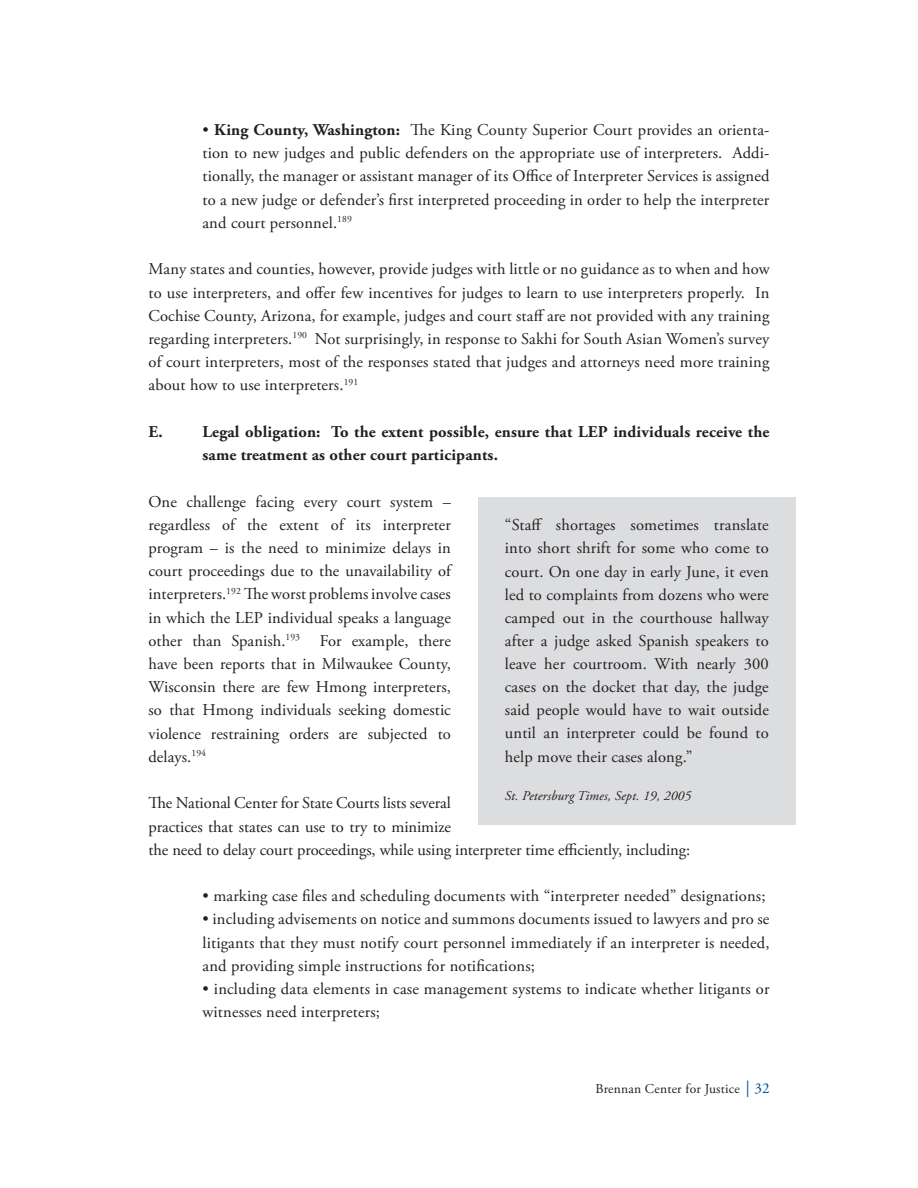
<style>
.page{position:relative;width:918px;height:1188px;background:#fff}
.page>*{position:absolute;margin:0;border:0;box-sizing:border-box;transform-origin:0 0}
.t1{font:16.5px/23.2px "Adobe Garamond Pro";letter-spacing:.01em;color:#231f20;text-align:justify}
.t2{font:700 16.5px/23.2px "Adobe Garamond Pro";letter-spacing:.01em;color:#231f20}
.t3{font:italic 13.5px "Adobe Garamond Pro";letter-spacing:.01em;color:#231f20}
.t4{font:13.5px "Adobe Garamond Pro";letter-spacing:.015em;color:#231f20}
.s1{font-weight:700}
.s2{font-size:16.5px;color:#004a8d}
.s3{font-size:15px;color:#004a8d}
</style>
<div class="page">
<div style="left:478px;top:497px;width:318px;height:328px;background:#dcdddf"></div>
<p class="t1" style="left:202px;top:119px;width:569px">• <span class="s1">King County, Washington:</span> The King County Superior Court provides an orienta&shy;tion to new judges and public defenders on the appropriate use of interpreters. Addi&shy;tionally, the manager or assistant manager of its Office of Interpreter Services is assigned to a new judge or defender’s first interpreted proceeding in order to help the interpreter and court personnel.<sup>189</sup></p>
<p class="t1" style="left:148px;top:258px;width:623px">Many states and counties, however, provide judges with little or no guidance as to when and how to use interpreters, and offer few incentives for judges to learn to use interpreters properly. In Cochise County, Arizona, for example, judges and court staff are not provided with any training regarding interpreters.<sup>190</sup> Not surprisingly, in response to Sakhi for South Asian Women’s survey of court interpreters, most of the responses stated that judges and attorneys need more training about how to use interpreters.<sup>191</sup></p>
<p class="t2" style="left:148px;top:420px;width:16px">E.</p>
<p class="t2" style="left:203px;top:420px;width:568px">Legal obligation: To the extent possible, ensure that LEP individuals receive the same treatment as other court participants.</p>
<p class="t1" style="left:149px;top:490px;width:304px">One challenge facing every court system – regardless of the extent of its interpreter program – is the need to minimize delays in court proceedings due to the unavailability of interpreters.<sup>192</sup> The worst problems involve cases in which the LEP individual speaks a language other than Spanish.<sup>193</sup> For example, there have been reports that in Milwaukee County, Wisconsin there are few Hmong interpreters, so that Hmong individuals seeking domestic violence restraining orders are subjected to delays.<sup>194</sup></p>
<p class="t1" style="left:148px;top:792px;width:543px;text-align:left">The National Center for State Courts lists several<br>practices that states can use to try to minimize<br>the need to delay court proceedings, while using interpreter time efficiently, including:</p>
<p class="t1" style="left:203px;top:885px;width:564px">• marking case files and scheduling documents with “interpreter needed” designations;</p>
<p class="t1" style="left:203px;top:908px;width:569px">• including advisements on notice and summons documents issued to lawyers and pro se litigants that they must notify court personnel immediately if an interpreter is needed, and providing simple instructions for notifications;</p>
<p class="t1" style="left:203px;top:978px;width:569px">• including data elements in case management systems to indicate whether litigants or witnesses need interpreters;</p>
<p class="t1" style="left:505px;top:514px;width:266px">“Staff shortages sometimes translate into short shrift for some who come to court. On one day in early June, it even led to complaints from dozens who were camped out in the courthouse hallway after a judge asked Spanish speakers to leave her courtroom. With nearly 300 cases on the docket that day, the judge said people would have to wait outside until an interpreter could be found to help move their cases along.”</p>
<p class="t3" style="left:505px;top:787px;width:188px">St. Petersburg Times, Sept. 19, 2005</p>
<p class="t4" style="left:596px;top:1081px;width:175px">Brennan Center for Justice <span class="s2">|</span> <span class="s3">32</span></p>
</div>
